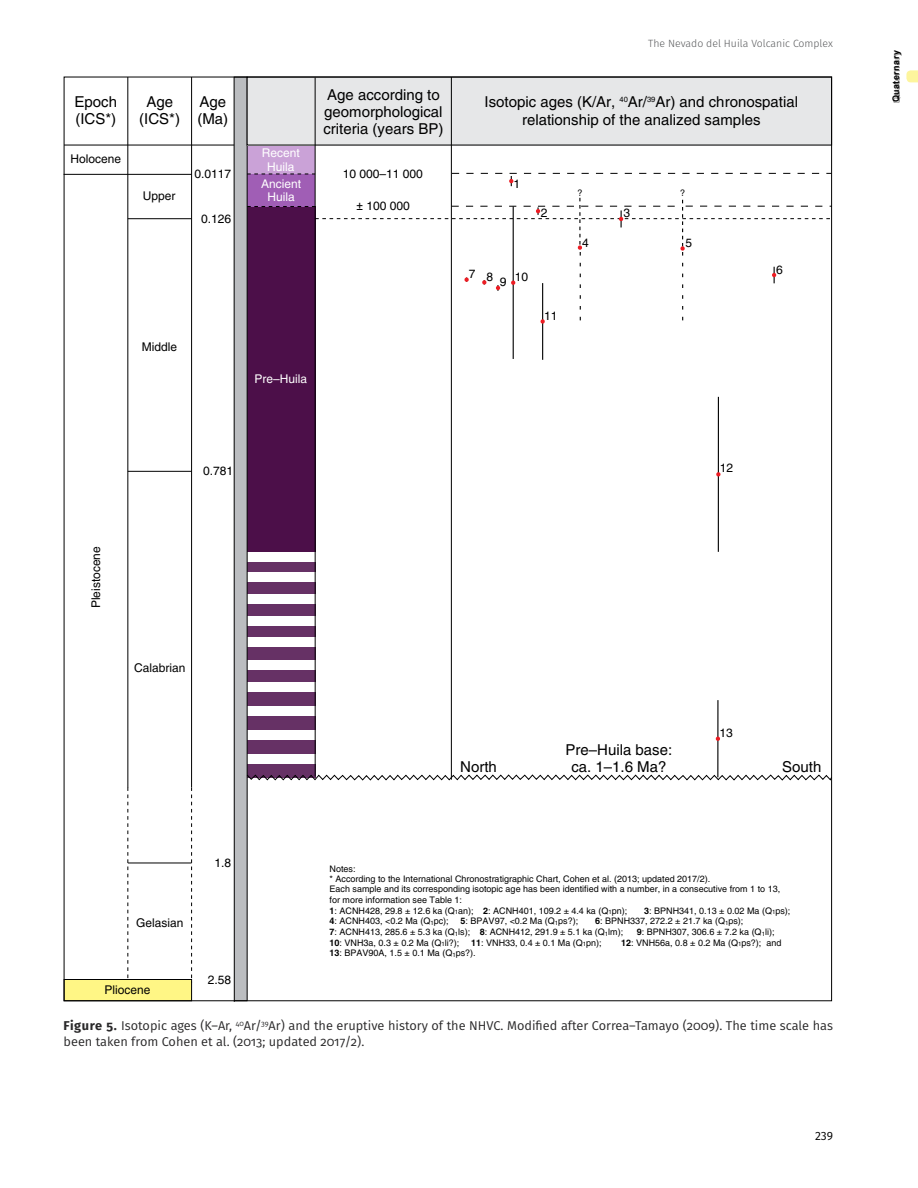
<style>
.page{position:relative;width:918px;height:1188px;background:#fff}
.page>*{position:absolute;margin:0;border:0;box-sizing:border-box;transform-origin:0 0}
.t1{font:15px/17.4px "Helvetica";color:#000;text-align:center}
.t2{font:12.75px/16.5px "Fira Sans";color:#292829}
.t3{font:12px "Helvetica";color:#000}
.t4{font:12px/13.8px "Helvetica";color:#fff;text-align:center}
.t5{font:12px "Fira Sans";color:#000}
.t6{font:300 10.5px "Fira Sans";color:#58595b}
.t7{font:700 9.15px "Arial";letter-spacing:.05em;color:#000}
.t8{font:9px/10.5px "Helvetica";color:#000}
.t9{font:7.5px "Helvetica";color:#000}
.s1{font-family:"Arial"}
.s2{font-weight:700}
.s3{font-size:6px}
</style>
<div class="page">
<div style="left:893px;top:52px;width:9px;height:51px;background:#000;opacity:.35"></div>
<svg style="left:906px;top:70px;width:12px;height:12px"></svg>
<div style="left:247px;top:552px;width:68px;height:225px;background:#663165"></div>
<div style="left:247px;top:552px;width:68px;height:9px;background:#fff"></div>
<div style="left:247px;top:573px;width:68px;height:9px;background:#fff"></div>
<div style="left:247px;top:594px;width:68px;height:9px;background:#fff"></div>
<div style="left:247px;top:616px;width:68px;height:9px;background:#fff"></div>
<div style="left:247px;top:637px;width:68px;height:10px;background:#fff"></div>
<div style="left:247px;top:660px;width:68px;height:9px;background:#fff"></div>
<div style="left:247px;top:683px;width:68px;height:9px;background:#fff"></div>
<div style="left:247px;top:730px;width:68px;height:9px;background:#fff"></div>
<div style="left:247px;top:755px;width:68px;height:9px;background:#fff"></div>
<div style="left:247px;top:707px;width:68px;height:9px;background:#fff"></div>
<div style="left:247px;top:207px;width:68px;height:345px;background:#4c0f49"></div>
<div style="left:247px;top:174px;width:68px;height:33px;background:#a05eb5"></div>
<div style="left:247px;top:145px;width:68px;height:29px;background:#caa2d7"></div>
<div style="left:234px;top:77px;width:13px;height:924px;background:#bbbdc0"></div>
<div style="left:234px;top:77px;width:14px;height:924px;border:1px solid #000"></div>
<hr style="left:127px;top:77px;width:1px;height:711px;background:#000">
<hr style="left:191px;top:77px;width:1px;height:710px;background:#000">
<hr style="left:128px;top:471px;width:64px;height:1px;background:#000">
<hr style="left:128px;top:218px;width:64px;height:1px;background:#000">
<hr style="left:128px;top:863px;width:64px;height:1px;background:#000">
<svg style="left:246px;top:774px;width:584px;height:7px"></svg>
<div style="left:64px;top:980px;width:128px;height:21px;background:#fff685"></div>
<div style="left:64px;top:979px;width:128px;height:22px;border:1px solid #000"></div>
<hr style="left:64px;top:174px;width:128px;height:1px;background:#000">
<div style="left:247px;top:77px;width:585px;height:68px;background:#e6e7e8"></div>
<hr style="left:315px;top:78px;width:1px;height:698px;background:#000">
<hr style="left:451px;top:77px;width:1px;height:703px;background:#000">
<hr style="left:513px;top:206px;width:1px;height:153px;background:#000">
<hr style="left:542px;top:283px;width:1px;height:77px;background:#000">
<hr style="left:718px;top:397px;width:1px;height:155px;background:#000">
<hr style="left:717px;top:700px;width:2px;height:77px;background:#000">
<svg style="left:716px;top:472px;width:5px;height:4px"></svg>
<svg style="left:716px;top:737px;width:4px;height:4px"></svg>
<svg style="left:452px;top:173px;width:378px;height:13px"></svg>
<svg style="left:127px;top:787px;width:2px;height:193px"></svg>
<svg style="left:191px;top:787px;width:1px;height:195px"></svg>
<hr style="left:64px;top:145px;width:170px;height:1px;background:#000">
<svg style="left:247px;top:174px;width:68px;height:1px"></svg>
<svg style="left:247px;top:198px;width:585px;height:126px"></svg>
<h1 class="t1" style="left:75px;top:94px;width:44px;text-align:left">Epoch (ICS*)</h1>
<h1 class="t1" style="left:139px;top:94px;width:42px">Age (ICS*)</h1>
<h1 class="t1" style="left:197px;top:94px;width:32px;text-align:left">Age (Ma)</h1>
<h3 class="t3" style="left:70px;top:152px;width:52px">Holocene</h3>
<h3 class="t3" style="left:143px;top:188px;width:34px">Upper</h3>
<h3 class="t3" style="left:194px;top:167px;width:38px">0.0117</h3>
<h3 class="t3" style="left:201px;top:212px;width:32px">0.126</h3>
<h3 class="t3" style="left:142px;top:340px;width:37px">Middle</h3>
<h3 class="t4" style="left:262px;top:146px;width:40px">Recent<br>Huila</h3>
<h3 class="t4" style="left:261px;top:177px;width:42px">Ancient<br>Huila</h3>
<p class="t6" style="left:648px;top:35px;width:186px">The Nevado del Huila Volcanic Complex</p>
<h1 class="t1" style="left:323px;top:86px;width:122px;text-align:left">Age according to geomorphological criteria (years BP)</h1>
<p class="t9" style="left:620px;top:95px;width:10px">40</p>
<p class="t9" style="left:647px;top:95px;width:10px">39</p>
<h1 class="t1" style="left:485px;top:94px;width:315px">Isotopic ages (K/Ar, Ar/ Ar) and chronospatial relationship of the analized samples</h1>
<h3 class="t3" style="left:343px;top:167px;width:82px">10 000–11 000</h3>
<h3 class="t3" style="left:357px;top:199px;width:55px"><span class="s1">±</span> 100 000</h3>
<h3 class="t3" style="left:514px;top:177px;width:8px">1</h3>
<h3 class="t3" style="left:541px;top:206px;width:8px">2</h3>
<h3 class="t3" style="left:469px;top:269px;width:26px">7 8</h3>
<h3 class="t3" style="left:500px;top:275px;width:8px">9</h3>
<h3 class="t3" style="left:515px;top:270px;width:15px">10</h3>
<h3 class="t3" style="left:544px;top:309px;width:15px">11</h3>
<p class="t8" style="left:577px;top:188px;width:7px">?</p>
<p class="t8" style="left:680px;top:188px;width:7px">?</p>
<h3 class="t3" style="left:623px;top:206px;width:8px">3</h3>
<h3 class="t3" style="left:582px;top:235px;width:8px">4</h3>
<h3 class="t3" style="left:685px;top:235px;width:8px">5</h3>
<h3 class="t3" style="left:776px;top:262px;width:8px">6</h3>
<h3 class="t4" style="left:254px;top:373px;width:54px">Pre–Huila</h3>
<h3 class="t3" style="left:89px;top:608px;width:64px;rotate:-90deg">Pleistocene</h3>
<h3 class="t3" style="left:203px;top:464px;width:32px">0.781</h3>
<h3 class="t3" style="left:134px;top:660px;width:53px">Calabrian</h3>
<h3 class="t3" style="left:720px;top:460px;width:15px">12</h3>
<h1 class="t1" style="left:460px;top:758px;width:38px">North</h1>
<h1 class="t1" style="left:566px;top:741px;width:108px">Pre–Huila base: ca. 1–1.6 Ma?</h1>
<h3 class="t3" style="left:719px;top:726px;width:15px">13</h3>
<h1 class="t1" style="left:782px;top:758px;width:41px">South</h1>
<h3 class="t3" style="left:136px;top:916px;width:49px">Gelasian</h3>
<h3 class="t3" style="left:105px;top:983px;width:48px">Pliocene</h3>
<h3 class="t3" style="left:215px;top:856px;width:18px">1.8</h3>
<h3 class="t3" style="left:208px;top:972px;width:25px">2.58</h3>
<p class="t8" style="left:330px;top:864px;width:452px">Notes:<br>* According to the International Chronostratigraphic Chart, Cohen et al. (2013; updated 2017/2).<br>Each sample and its corresponding isotopic age has been identified with a number, in a consecutive from 1 to 13, for more information see Table 1:<br><span class="s2">1</span>: ACNH428, 29.8 ± 12.6 ka (Q<span class="s3">1</span>an); <span class="s2">2</span>: ACNH401, 109.2 ± 4.4 ka (Q<span class="s3">1</span>pn);</p>
<p class="t8" style="left:644px;top:905px;width:148px"><span class="s2">3</span>: BPNH341, 0.13 ± 0.02 Ma (Q<span class="s3">1</span>ps);</p>
<p class="t8" style="left:330px;top:916px;width:415px;text-indent:266px"><span class="s2">6</span>: BPNH337, 272.2 ± 21.7 ka (Q<span class="s3">1</span>ps);<br><span class="s2">7</span>: ACNH413, 285.6 ± 5.3 ka (Q<span class="s3">1</span>ls); <span class="s2">8</span>: ACNH412, 291.9 ± 5.1 ka (Q<span class="s3">1</span>lm);</p>
<p class="t8" style="left:330px;top:916px;width:121px"><span class="s2">4</span>: ACNH403, &lt;0.2 Ma (Q<span class="s3">1</span>pc);</p>
<p class="t8" style="left:461px;top:916px;width:119px"><span class="s2">5</span>: BPAV97, &lt;0.2 Ma (Q<span class="s3">1</span>ps?);</p>
<p class="t8" style="left:637px;top:927px;width:139px"><span class="s2">9</span>: BPNH307, 306.6 ± 7.2 ka (Q<span class="s3">1</span>li);</p>
<p class="t8" style="left:330px;top:938px;width:131px"><span class="s2">10</span>: VNH3a, 0.3 ± 0.2 Ma (Q<span class="s3">1</span>li?);</p>
<p class="t8" style="left:471px;top:938px;width:132px"><span class="s2">11</span>: VNH33, 0.4 ± 0.1 Ma (Q<span class="s3">1</span>pn);</p>
<p class="t8" style="left:621px;top:938px;width:162px"><span class="s2">12</span>: VNH56a, 0.8 ± 0.2 Ma (Q<span class="s3">1</span>ps?); and</p>
<p class="t8" style="left:330px;top:948px;width:148px"><span class="s2">13</span>: BPAV90A, 1.5 ± 0.1 Ma (Q<span class="s3">1</span>ps?).</p>
<h2 class="t2" style="left:64px;top:1017px;width:771px"><span class="s2">Figure 5.</span> Isotopic ages (K–Ar, <sup>40</sup>Ar/<sup>39</sup>Ar) and the eruptive history of the NHVC. Modified after Correa–Tamayo (2009). The time scale has been taken from Cohen et al. (2013; updated 2017/2).</h2>
<h3 class="t5" style="left:815px;top:1127px;width:19px">239</h3>
<p class="t7" style="left:890px;top:102px;width:54px;rotate:-90deg">Quaternary</p>
</div>
